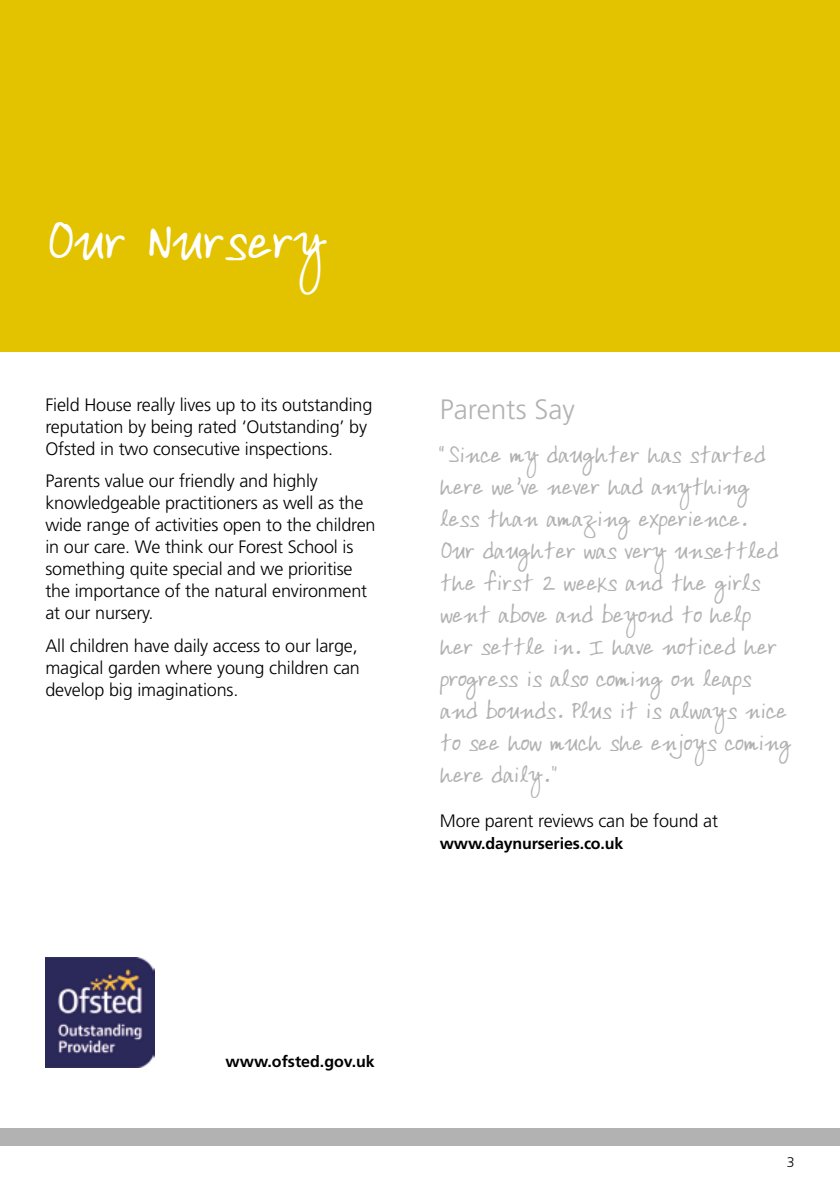
<style>
.page{position:relative;width:840px;height:1191px;background:#fff}
.page>*{position:absolute;margin:0;border:0;box-sizing:border-box;transform-origin:0 0}
.t1{font:48px "Lumpy";color:#fff}
.t2{font:300 28px "Frutiger";color:#b3b2b2}
.t3{font:21px/32px "Lumpy";letter-spacing:-.01em;color:#b3b2b2}
.t4{font:300 18px/22px "Frutiger";letter-spacing:-.01em;color:#000}
.t5{font:700 16px "Frutiger";letter-spacing:-.01em;color:#000}
.t6{font:300 14px "Frutiger";color:#000}
</style>
<div class="page">
<img style="left:45px;top:957px;width:110px;height:110px">
<div style="left:0;top:0;width:839px;height:351px;background:#e3c300"></div>
<div style="left:0;top:1128px;width:839px;height:17px;background:#b3b2b2"></div>
<h1 class="t1" style="left:45px;top:213px;width:282px">Our Nursery</h1>
<p class="t4" style="left:45px;top:393px;width:328px">Field House really lives up to its outstanding reputation by being rated ‘Outstanding’ by<br>Ofsted in two consecutive inspections.</p>
<p class="t4" style="left:45px;top:470px;width:331px">Parents value our friendly and highly knowledgeable practitioners as well as the wide range of activities open to the children in our care. We think our Forest School is something quite special and we prioritise the importance of the natural environment at our nursery.</p>
<p class="t4" style="left:45px;top:635px;width:316px">All children have daily access to our large, magical garden where young children can develop big imaginations.</p>
<h2 class="t2" style="left:439px;top:394px;width:136px">Parents Say</h2>
<p class="t3" style="left:439px;top:439px;width:353px">“Since my daughter has started here we’ve never had anything less than amazing experience.<br>Our daughter was very unsettled the first 2 weeks and the girls went above and beyond to help<br>her settle in. I have noticed her progress is also coming on leaps and bounds. Plus it is always nice to see how much she enjoys coming here daily.”</p>
<p class="t4" style="left:439px;top:810px;width:279px">More parent reviews can be found at</p>
<p class="t5" style="left:439px;top:834px;width:185px">www.daynurseries.co.uk</p>
<p class="t5" style="left:225px;top:1052px;width:151px">www.ofsted.gov.uk</p>
<p class="t6" style="left:786px;top:1154px;width:9px">3</p>
</div>
